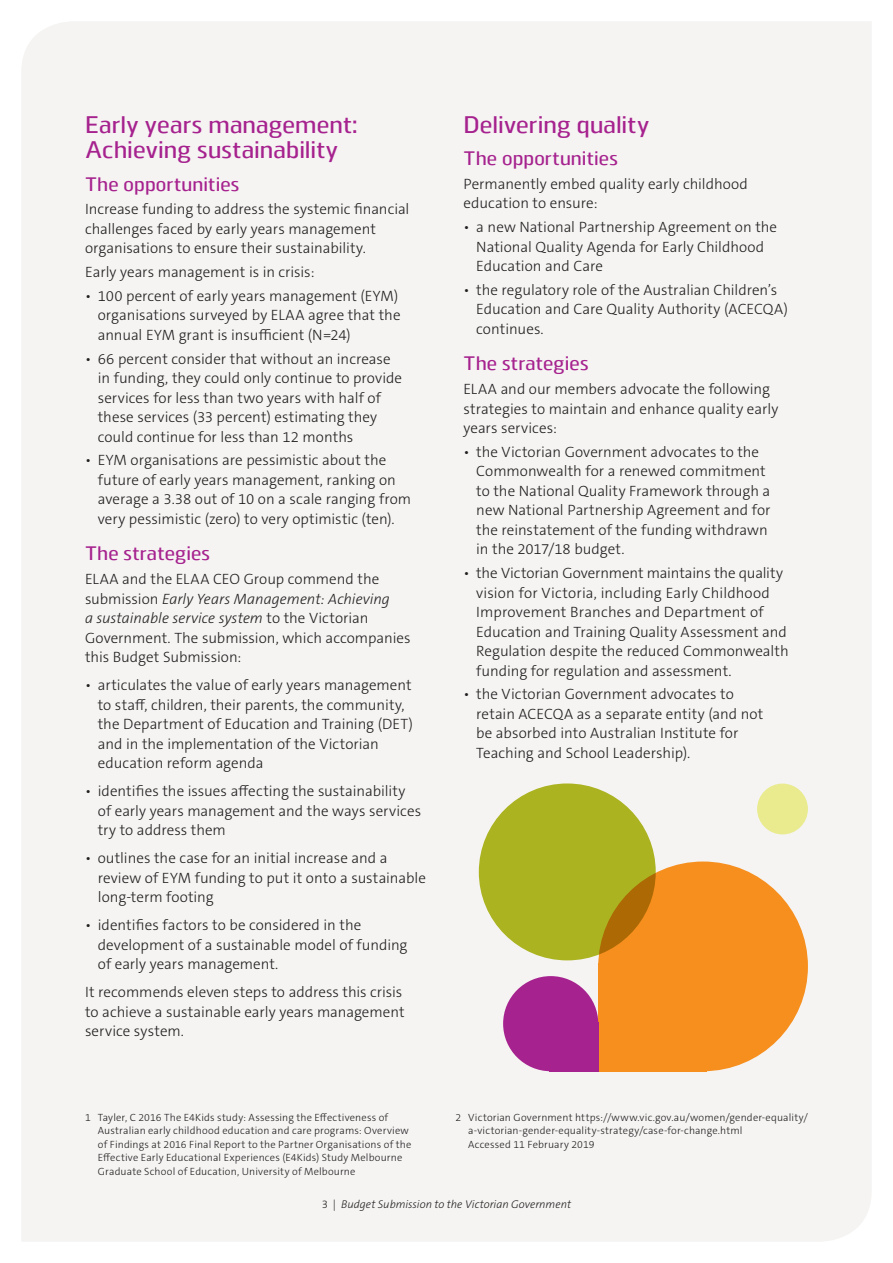
<style>
.page{position:relative;width:893px;height:1263px;background:#fff}
.page>*{position:absolute;margin:0;border:0;box-sizing:border-box;transform-origin:0 0}
.t1{font:500 24px/25.5px "Juhl";letter-spacing:.005em;color:#a6228e}
.t2{font:500 19.5px "Juhl";letter-spacing:.01em;color:#a6228e}
.t3{font:300 15px/19.5px "The Sans C5";color:#231f20}
.t4{font:italic 300 11.25px "The Sans C5";color:#231f20}
.t5{font:300 10.5px/13.5px "The Sans C5";letter-spacing:.015em;color:#231f20}
.s1{font-style:italic}
.s2{font-style:normal}
</style>
<div class="page">
<div style="left:22px;top:22px;width:849px;height:1219px;background:#f5f4f3"></div>
<div style="left:598px;top:861px;width:210px;height:210px;background:#f68f1e;border-radius:50%"></div>
<div style="left:598px;top:963px;width:108px;height:108px;background:#f68f1e"></div>
<div style="left:503px;top:976px;width:95px;height:95px;background:#a6228e;border-radius:50%"></div>
<div style="left:549px;top:1022px;width:49px;height:49px;background:#a6228e"></div>
<div style="left:757px;top:783px;width:51px;height:51px;background:#e9eb8e;border-radius:50%"></div>
<svg style="left:479px;top:783px;width:177px;height:177px;fill:#abb320"></svg>
<h1 class="t1" style="left:85px;top:111px;width:274px">Early years management:<br>Achieving sustainability</h1>
<h2 class="t2" style="left:85px;top:171px;width:156px">The opportunities</h2>
<p class="t3" style="left:85px;top:200px;width:326px">Increase funding to address the systemic financial challenges faced by early years management organisations to ensure their sustainability.</p>
<p class="t3" style="left:85px;top:262px;width:231px">Early years management is in crisis:</p>
<p class="t3" style="left:98px;top:286px;width:304px;text-indent:-13px">• 100 percent of early years management (EYM) organisations surveyed by ELAA agree that the annual EYM grant is insufficient (N=24)</p>
<p class="t3" style="left:98px;top:349px;width:306px;text-indent:-13px">• 66 percent consider that without an increase in funding, they could only continue to provide services for less than two years with half of these services (33 percent) estimating they could continue for less than 12 months</p>
<p class="t3" style="left:98px;top:451px;width:315px;text-indent:-13px">• EYM organisations are pessimistic about the future of early years management, ranking on average a 3.38 out of 10 on a scale ranging from very pessimistic (zero) to very optimistic (ten).</p>
<h2 class="t2" style="left:85px;top:540px;width:127px">The strategies</h2>
<p class="t3" style="left:85px;top:569px;width:327px">ELAA and the ELAA CEO Group commend the submission <span class="s1">Early Years Management: Achieving<br>a sustainable service system</span> to the Victorian Government. The submission, which accompanies this Budget Submission:</p>
<p class="t3" style="left:98px;top:675px;width:317px;text-indent:-13px">• articulates the value of early years management to staff, children, their parents, the community, the Department of Education and Training (DET) and in the implementation of the Victorian education reform agenda</p>
<p class="t3" style="left:98px;top:781px;width:325px;text-indent:-13px">• identifies the issues affecting the sustainability of early years management and the ways services try to address them</p>
<p class="t3" style="left:98px;top:848px;width:330px;text-indent:-13px">• outlines the case for an initial increase and a review of EYM funding to put it onto a sustainable long-term footing</p>
<p class="t3" style="left:98px;top:915px;width:311px;text-indent:-13px">• identifies factors to be considered in the development of a sustainable model of funding of early years management.</p>
<p class="t3" style="left:85px;top:982px;width:321px">It recommends eleven steps to address this crisis to achieve a sustainable early years management service system.</p>
<h1 class="t1" style="left:463px;top:111px;width:187px">Delivering quality</h1>
<h2 class="t2" style="left:463px;top:145px;width:156px">The opportunities</h2>
<p class="t3" style="left:463px;top:174px;width:286px">Permanently embed quality early childhood education to ensure:</p>
<p class="t3" style="left:476px;top:217px;width:302px;text-indent:-13px">• a new National Partnership Agreement on the<br>National Quality Agenda for Early Childhood<br>Education and Care</p>
<p class="t3" style="left:476px;top:280px;width:313px;text-indent:-13px">• the regulatory role of the Australian Children’s<br>Education and Care Quality Authority (ACECQA) continues.</p>
<h2 class="t2" style="left:463px;top:350px;width:127px">The strategies</h2>
<p class="t3" style="left:463px;top:379px;width:316px">ELAA and our members advocate the following strategies to maintain and enhance quality early years services:</p>
<p class="t3" style="left:476px;top:442px;width:296px;text-indent:-13px">• the Victorian Government advocates to the Commonwealth for a renewed commitment to the National Quality Framework through a new National Partnership Agreement and for the reinstatement of the funding withdrawn in the 2017/18 budget.</p>
<p class="t3" style="left:476px;top:563px;width:314px;text-indent:-13px">• the Victorian Government maintains the quality vision for Victoria, including Early Childhood Improvement Branches and Department of Education and Training Quality Assessment and Regulation despite the reduced Commonwealth funding for regulation and assessment.</p>
<p class="t3" style="left:476px;top:685px;width:288px;text-indent:-13px">• the Victorian Government advocates to retain ACECQA as a separate entity (and not be absorbed into Australian Institute for Teaching and School Leadership).</p>
<p class="t5" style="left:98px;top:1110px;width:315px;text-indent:-13px">1 Tayler, C 2016 The E4Kids study: Assessing the Effectiveness of Australian early childhood education and care programs: Overview of Findings at 2016 Final Report to the Partner Organisations of the Effective Early Educational Experiences (E4Kids) Study Melbourne Graduate School of Education, University of Melbourne</p>
<p class="t5" style="left:468px;top:1110px;width:341px;text-indent:-13px">2 Victorian Government https://www.vic.gov.au/women/gender-equality/ a-victorian-gender-equality-strategy/case-for-change.html<br>Accessed 11 February 2019</p>
<p class="t4" style="left:322px;top:1196px;width:251px"><span class="s2">3 |</span> Budget Submission to the Victorian Government</p>
</div>
